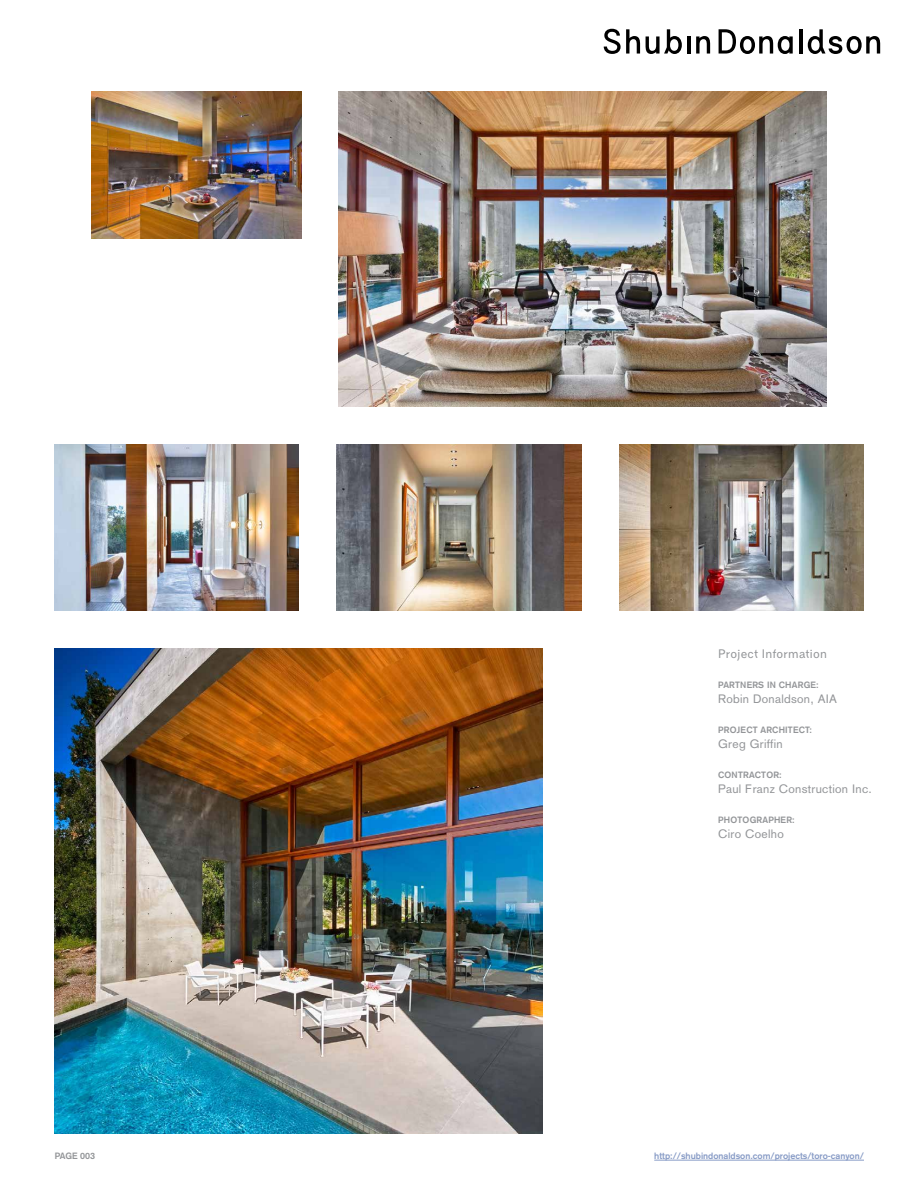
<style>
.page{position:relative;width:918px;height:1188px;background:#fff}
.page>*{position:absolute;margin:0;border:0;box-sizing:border-box;transform-origin:0 0}
.t1{font:12px "Akzidenz Grotesk";letter-spacing:.025em;color:#939598}
.t2{font:12px "BC Falster Grotesk RB";letter-spacing:.025em;color:#939598}
.t3{font:700 9px "Akzidenz Grotesk";letter-spacing:.025em;color:#939598}
.t4{font:700 9px "Akzidenz Grotesk";color:#879bc6}
</style>
<div class="page">
<svg style="left:604px;top:29px;width:36px;height:25px"></svg>
<hr style="left:687px;top:36px;width:3px;height:18px;background:#000">
<hr style="left:799px;top:29px;width:4px;height:25px;background:#000">
<svg style="left:646px;top:29px;width:36px;height:25px"></svg>
<svg style="left:696px;top:36px;width:14px;height:18px"></svg>
<svg style="left:719px;top:29px;width:74px;height:25px"></svg>
<svg style="left:808px;top:29px;width:72px;height:25px"></svg>
<img style="left:54px;top:444px;width:245px;height:167px">
<img style="left:337px;top:444px;width:244px;height:167px">
<img style="left:619px;top:444px;width:245px;height:167px">
<img style="left:55px;top:649px;width:487px;height:485px">
<hr style="left:654px;top:1160px;width:210px;height:1px;background:#879bc6">
<img style="left:339px;top:92px;width:487px;height:314px">
<img style="left:92px;top:92px;width:209px;height:147px">
<p class="t3" style="left:55px;top:1151px;width:42px">PAGE 003</p>
<h1 class="t2" style="left:718px;top:646px;width:110px">Project Information</h1>
<p class="t3" style="left:718px;top:680px;width:102px">PARTNERS IN CHARGE:</p>
<h1 class="t1" style="left:718px;top:692px;width:120px">Robin Donaldson, AIA</h1>
<p class="t3" style="left:718px;top:725px;width:95px">PROJECT ARCHITECT:</p>
<h1 class="t1" style="left:718px;top:737px;width:66px">Greg Griffin</h1>
<p class="t3" style="left:718px;top:770px;width:65px">CONTRACTOR:</p>
<h1 class="t1" style="left:718px;top:782px;width:155px">Paul Franz Construction Inc.</h1>
<p class="t3" style="left:718px;top:815px;width:78px">PHOTOGRAPHER:</p>
<h1 class="t1" style="left:718px;top:827px;width:67px">Ciro Coelho</h1>
<p class="t4" style="left:654px;top:1151px;width:211px">http://shubindonaldson.com/projects/toro-canyon/</p>
</div>
